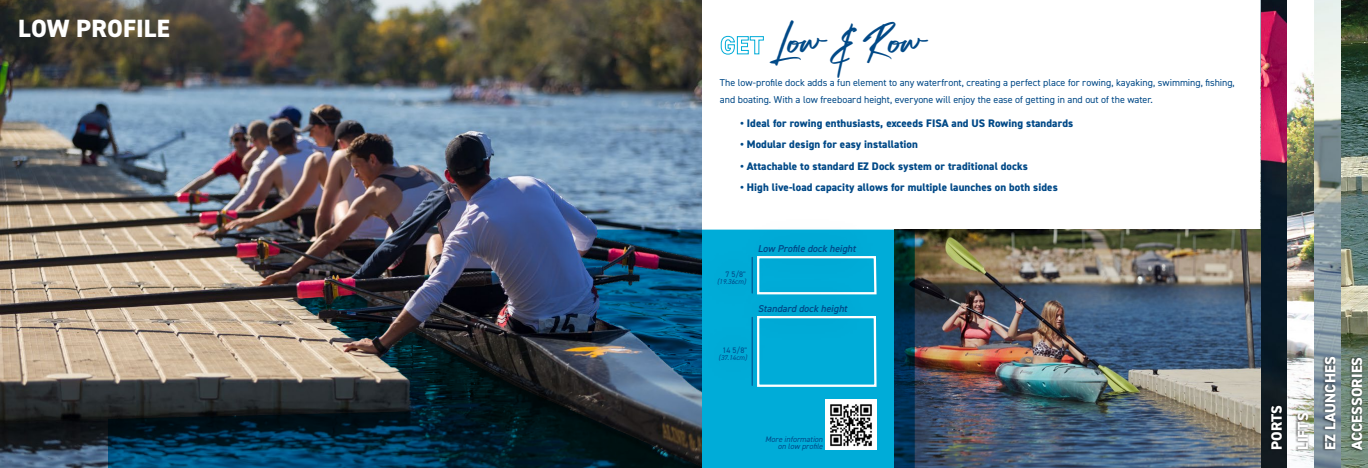
<style>
.page{position:relative;width:1368px;height:468px;background:#fff}
.page>*{position:absolute;margin:0;border:0;box-sizing:border-box;transform-origin:0 0}
.t1{font:49px "The Astise";letter-spacing:-.01em;color:#004987}
.t2{font:800 25px "DIN2014";letter-spacing:.005em;color:#fff}
.t3{font:800 15px/26.7px "DIN2014";letter-spacing:.01em;color:#fff}
.t4{font:800 11px "DIN2014";letter-spacing:.01em;color:#004987}
.t5{font:10px/17.1px "DIN2014";color:#004987}
.t6{font:italic 600 10px "DIN2014";color:#004987}
.t7{font:italic 8px/7.5px "DIN2014";color:#004987;text-align:right}
.t8{font:8px "DIN2014";color:#004987}
.t9{font:italic 7px "DIN2014";color:#004987}
.s1{font-family:"DIN2014";font-weight:800;font-size:25px;color:#00acd8}
</style>
<div class="page">
<img style="left:1341px;top:0;width:27px;height:468px">
<img style="left:1314px;top:0;width:27px;height:468px">
<div style="left:1349px;top:355px;width:15px;height:98px;background:#000;opacity:.75"></div>
<img style="left:1287px;top:72px;width:27px;height:393px">
<img style="left:1260px;top:0;width:27px;height:468px">
<div style="left:1268px;top:404px;width:16px;height:47px;background:#0b1114"></div>
<div style="left:1295px;top:411px;width:15px;height:40px;background:#000;opacity:.75"></div>
<div style="left:1322px;top:355px;width:15px;height:96px;background:#000;opacity:.75"></div>
<img style="left:915px;top:230px;width:345px;height:238px">
<img style="left:0;top:0;width:702px;height:468px">
<img style="left:108px;top:230px;width:807px;height:238px">
<img style="left:826px;top:400px;width:51px;height:50px">
<div style="left:691px;top:240px;width:84px;height:76px;background:#000;opacity:.3"></div>
<div style="left:730px;top:213px;width:154px;height:73px;background:#000;opacity:.3"></div>
<div style="left:691px;top:316px;width:86px;height:76px;background:#000;opacity:.3"></div>
<svg style="left:756px;top:315px;width:122px;height:73px;background:#16b3db"></svg>
<div style="left:729px;top:273px;width:147px;height:73px;background:#000;opacity:.3"></div>
<h2 class="t2" style="left:18px;top:12px;width:153px">LOW PROFILE</h2>
<h1 class="t1" style="left:720px;top:1px;width:207px"><span class="s1">GET</span> Low &amp; Row</h1>
<p class="t5" style="left:720px;top:74px;width:516px">The low-profile dock adds a fun element to any waterfront, creating a perfect place for rowing, kayaking, swimming, fishing, and boating. With a low freeboard height, everyone will enjoy the ease of getting in and out of the water.</p>
<p class="t4" style="left:741px;top:116px;width:334px">• Ideal for rowing enthusiasts, exceeds FISA and US Rowing standards</p>
<p class="t4" style="left:741px;top:137px;width:179px">• Modular design for easy installation</p>
<p class="t4" style="left:741px;top:159px;width:289px">• Attachable to standard EZ Dock system or traditional docks</p>
<p class="t4" style="left:741px;top:180px;width:319px">• High live-load capacity allows for multiple launches on both sides</p>
<p class="t8" style="left:725px;top:269px;width:22px">7 5/8"</p>
<p class="t9" style="left:717px;top:277px;width:30px">(19.36cm)</p>
<p class="t6" style="left:758px;top:242px;width:99px">Low Profile dock height</p>
<p class="t6" style="left:758px;top:302px;width:91px">Standard dock height</p>
<p class="t8" style="left:723px;top:345px;width:26px">14 5/8"</p>
<p class="t9" style="left:719px;top:353px;width:30px">(37.14cm)</p>
<p class="t7" style="left:765px;top:435px;width:59px">More information on low profile</p>
<h3 class="t3" style="left:1263px;top:450px;width:95px;rotate:-90deg">PORTS<br>LIFTS<br>EZ LAUNCHES<br>ACCESSORIES</h3>
</div>
